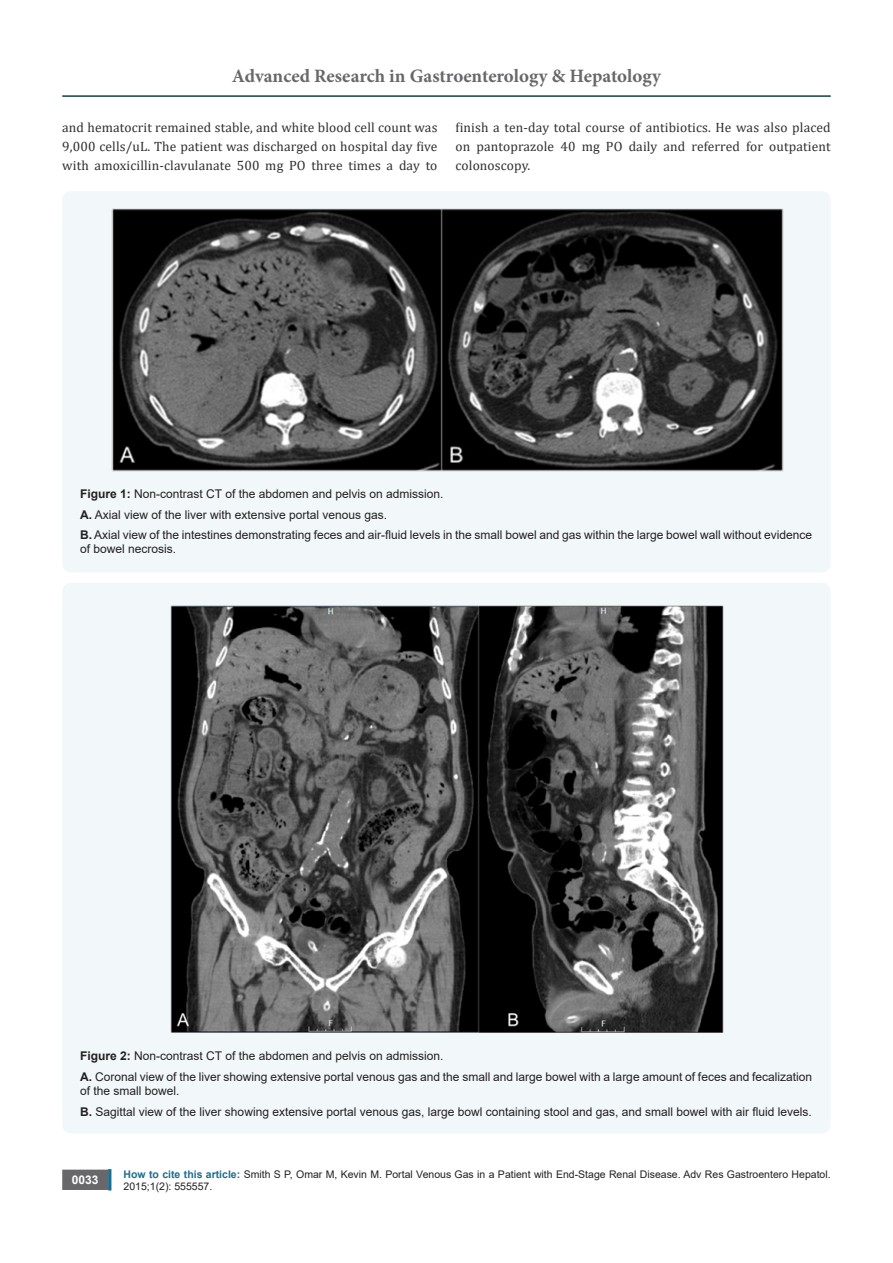
<style>
.page{position:relative;width:893px;height:1263px;background:#fff}
.page>*{position:absolute;margin:0;border:0;box-sizing:border-box;transform-origin:0 0}
.t1{font:700 18.9px "Minion Pro";color:#68676a}
.LO-normal{font:13.5px/18.8px "Cambria";letter-spacing:.01em;color:#312f30;text-align:justify}
.t2{font:12px/20.4px "Arial";color:#231f20}
.t3{font:700 12px "Arial";color:#fff}
.t4{font:10.5px/12.6px "Arial";color:#231f20}
.s1{font-weight:700}
.s2{font-weight:700;color:#1c6d90}
</style>
<div class="page">
<div style="left:63px;top:1170px;width:44px;height:19px;background:#68676a"></div>
<div style="left:62px;top:1169px;width:46px;height:21px;border:2px solid #68676a"></div>
<div style="left:108px;top:1169px;width:3px;height:21px;background:#1c6d90;border:2px solid #1c6d90"></div>
<hr style="left:62px;top:95px;width:769px;height:2px;background:#0b443d">
<div style="left:62px;top:191px;width:769px;height:381px;background:#f2f7fa;border-radius:9px"></div>
<img style="left:111px;top:208px;width:672px;height:263px">
<div style="left:62px;top:583px;width:769px;height:550px;background:#f2f7fa;border-radius:9px"></div>
<img style="left:171px;top:605px;width:552px;height:428px">
<h1 class="t1" style="left:232px;top:63px;width:430px">Advanced Research in Gastroenterology &amp; Hepatology</h1>
<p class="LO-normal" style="left:62px;top:118px;width:377px">and hematocrit remained stable, and white blood cell count was 9,000 cells/uL. The patient was discharged on hospital day five with amoxicillin-clavulanate 500 mg PO three times a day to</p>
<p class="LO-normal" style="left:455px;top:118px;width:377px">finish a ten-day total course of antibiotics. He was also placed on pantoprazole 40 mg PO daily and referred for outpatient colonoscopy.</p>
<p class="t2" style="left:80px;top:484px;width:733px"><span class="s1">Figure 1:</span> Non-contrast CT of the abdomen and pelvis on admission.<br><span class="s1">A.</span> Axial view of the liver with extensive portal venous gas.<br><span class="s1">B.</span> Axial view of the intestines demonstrating feces and air-fluid levels in the small bowel and gas within the large bowel wall without evidence</p>
<p class="t2" style="left:80px;top:539px;width:98px">of bowel necrosis.</p>
<p class="t2" style="left:80px;top:1046px;width:733px"><span class="s1">Figure 2:</span> Non-contrast CT of the abdomen and pelvis on admission.<br><span class="s1">A.</span> Coronal view of the liver showing extensive portal venous gas and the small and large bowel with a large amount of feces and fecalization</p>
<p class="t2" style="left:80px;top:1081px;width:733px">of the small bowel.<br><span class="s1">B.</span> Sagittal view of the liver showing extensive portal venous gas, large bowl containing stool and gas, and small bowel with air fluid levels.</p>
<p class="t3" style="left:72px;top:1171px;width:28px">0033</p>
<p class="t4" style="left:124px;top:1168px;width:709px"><span class="s2">How to cite this article:</span> Smith S P, Omar M, Kevin M. Portal Venous Gas in a Patient with End-Stage Renal Disease. Adv Res Gastroentero Hepatol.<br>2015;1(2): 555557.</p>
</div>
